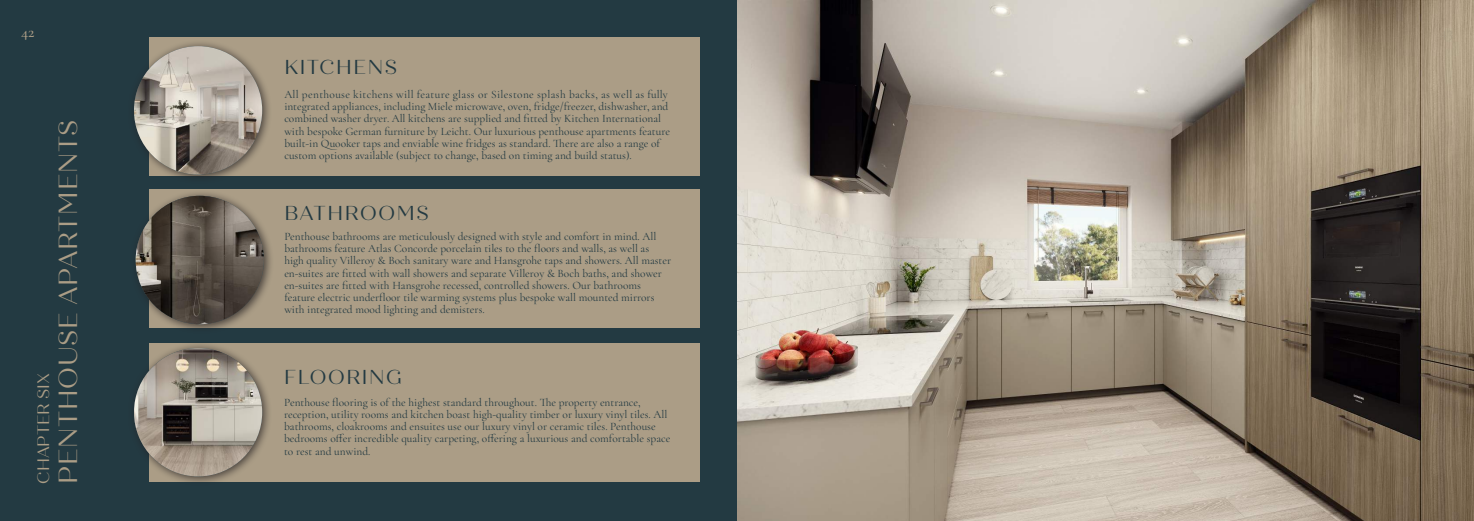
<style>
.page{position:relative;width:1474px;height:521px;background:#fff}
.page>*{position:absolute;margin:0;border:0;box-sizing:border-box;transform-origin:0 0}
.t1{font:26.25px "Quiche Display";letter-spacing:.03em;color:#ab9d86}
.t2{font:20.12px "Quiche Display";letter-spacing:.08em;color:#233a42}
.t3{font:16.62px "Quiche Display";color:#ab9d86}
.t4{font:500 15.75px "Cormorant Garamond";color:#ab9d86}
.t5{font:11.38px/12.2px "Cormorant Garamond";color:#233a42}
</style>
<div class="page">
<img style="left:737px;top:0;width:736px;height:521px">
<div style="left:0;top:0;width:737px;height:521px;background:#233a42"></div>
<div style="left:150px;top:189px;width:549px;height:139px;background:#ab9d86"></div>
<div style="left:150px;top:37px;width:549px;height:139px;background:#ab9d86"></div>
<div style="left:150px;top:343px;width:549px;height:139px;background:#ab9d86"></div>
<div style="left:127px;top:40px;width:145px;height:144px;background:#231f20;opacity:.75"></div>
<img style="left:134px;top:46px;width:128px;height:129px;border-radius:64px">
<div style="left:129px;top:189px;width:145px;height:145px;background:#231f20;opacity:.75"></div>
<img style="left:136px;top:196px;width:128px;height:128px;border-radius:64px">
<div style="left:127px;top:341px;width:145px;height:145px;background:#231f20;opacity:.75"></div>
<img style="left:134px;top:348px;width:128px;height:128px;border-radius:64px">
<h3 class="t4" style="left:21px;top:22px;width:15px">42</h3>
<h3 class="t3" style="left:34px;top:484px;width:112px;rotate:-90deg">CHAPTER SIX</h3>
<h1 class="t1" style="left:53px;top:484px;width:365px;rotate:-90deg">PENTHOUSE APARTMENTS</h1>
<h2 class="t2" style="left:284px;top:55px;width:114px">KITCHENS</h2>
<p class="t5" style="left:284px;top:88px;width:387px">All penthouse kitchens will feature glass or Silestone splash backs, as well as fully integrated appliances, including Miele microwave, oven, fridge/freezer, dishwasher, and combined washer dryer. All kitchens are supplied and fitted by Kitchen International with bespoke German furniture by Leicht. Our luxurious penthouse apartments feature built-in Quooker taps and enviable wine fridges as standard. There are also a range of custom options available (subject to change, based on timing and build status).</p>
<h2 class="t2" style="left:284px;top:201px;width:146px">BATHROOMS</h2>
<p class="t5" style="left:284px;top:230px;width:388px">Penthouse bathrooms are meticulously designed with style and comfort in mind. All bathrooms feature Atlas Concorde porcelain tiles to the floors and walls, as well as high quality Villeroy &amp; Boch sanitary ware and Hansgrohe taps and showers. All master en-suites are fitted with wall showers and separate Villeroy &amp; Boch baths, and shower en-suites are fitted with Hansgrohe recessed, controlled showers. Our bathrooms feature electric underfloor tile warming systems plus bespoke wall mounted mirrors with integrated mood lighting and demisters.</p>
<h2 class="t2" style="left:284px;top:365px;width:119px">FLOORING</h2>
<p class="t5" style="left:284px;top:396px;width:388px">Penthouse flooring is of the highest standard throughout. The property entrance, reception, utility rooms and kitchen boast high-quality timber or luxury vinyl tiles. All bathrooms, cloakrooms and ensuites use our luxury vinyl or ceramic tiles. Penthouse bedrooms offer incredible quality carpeting, offering a luxurious and comfortable space to rest and unwind.</p>
</div>
